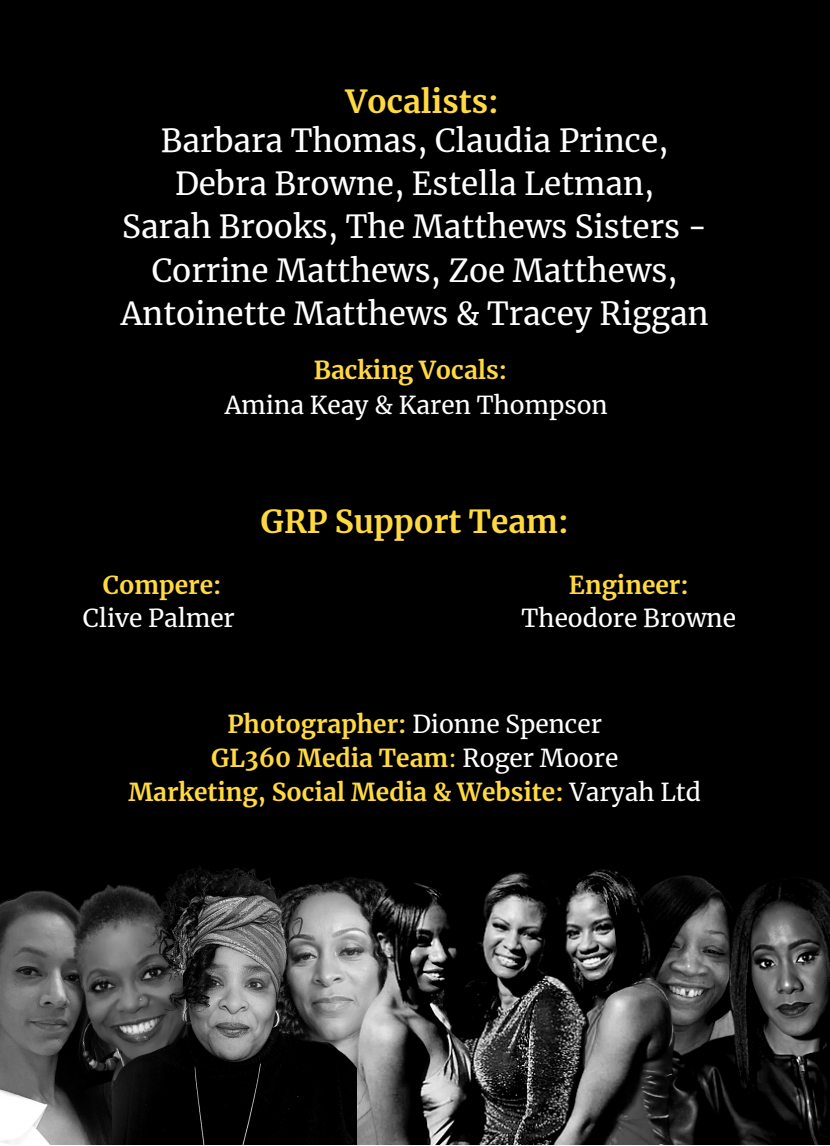
<style>
.page{position:relative;width:830px;height:1146px;background:#fff}
.page>*{position:absolute;margin:0;border:0;box-sizing:border-box;transform-origin:0 0}
.t1{font:31.5px/43.2px "Merriweather";color:#fff;text-align:center}
.t2{font:700 31.5px "Merriweather";color:#ffd940}
.t3{font:700 24.5px/34.1px "Merriweather";color:#ffd940;text-align:center}
.t4{font:24.5px "Merriweather";color:#fff}
.s1{font-weight:400;color:#fff}
.s2{font-weight:400}
</style>
<div class="page">
<div style="left:0;top:0;width:829px;height:1143px;background:#000"></div>
<img style="left:0;top:892px;width:112px;height:252px">
<img style="left:29px;top:884px;width:83px;height:206px">
<img style="left:112px;top:867px;width:243px;height:277px">
<img style="left:690px;top:875px;width:139px;height:269px">
<img style="left:355px;top:869px;width:335px;height:275px">
<p class="t2" style="left:345px;top:82px;width:155px">Vocalists:</p>
<p class="t1" style="left:121px;top:119px;width:589px">Barbara Thomas, Claudia Prince, Debra Browne, Estella Letman,<br>Sarah Brooks, The Matthews Sisters - Corrine Matthews, Zoe Matthews, Antoinette Matthews &amp; Tracey Riggan</p>
<p class="t3" style="left:314px;top:353px;width:195px">Backing Vocals:</p>
<p class="t4" style="left:225px;top:390px;width:384px">Amina Keay &amp; Karen Thompson</p>
<p class="t2" style="left:260px;top:502px;width:310px">GRP Support Team:</p>
<p class="t3" style="left:569px;top:568px;width:121px">Engineer:</p>
<p class="t3" style="left:103px;top:568px;width:120px">Compere:</p>
<p class="t4" style="left:83px;top:602px;width:153px">Clive Palmer</p>
<p class="t4" style="left:521px;top:602px;width:216px">Theodore Browne</p>
<p class="t3" style="left:128px;top:707px;width:574px">Photographer: <span class="s1">Dionne Spencer<br></span>GL360 Media Team<span class="s2">:</span> <span class="s1">Roger Moore<br></span>Marketing, Social Media &amp; Website: <span class="s1">Varyah Ltd</span></p>
</div>
